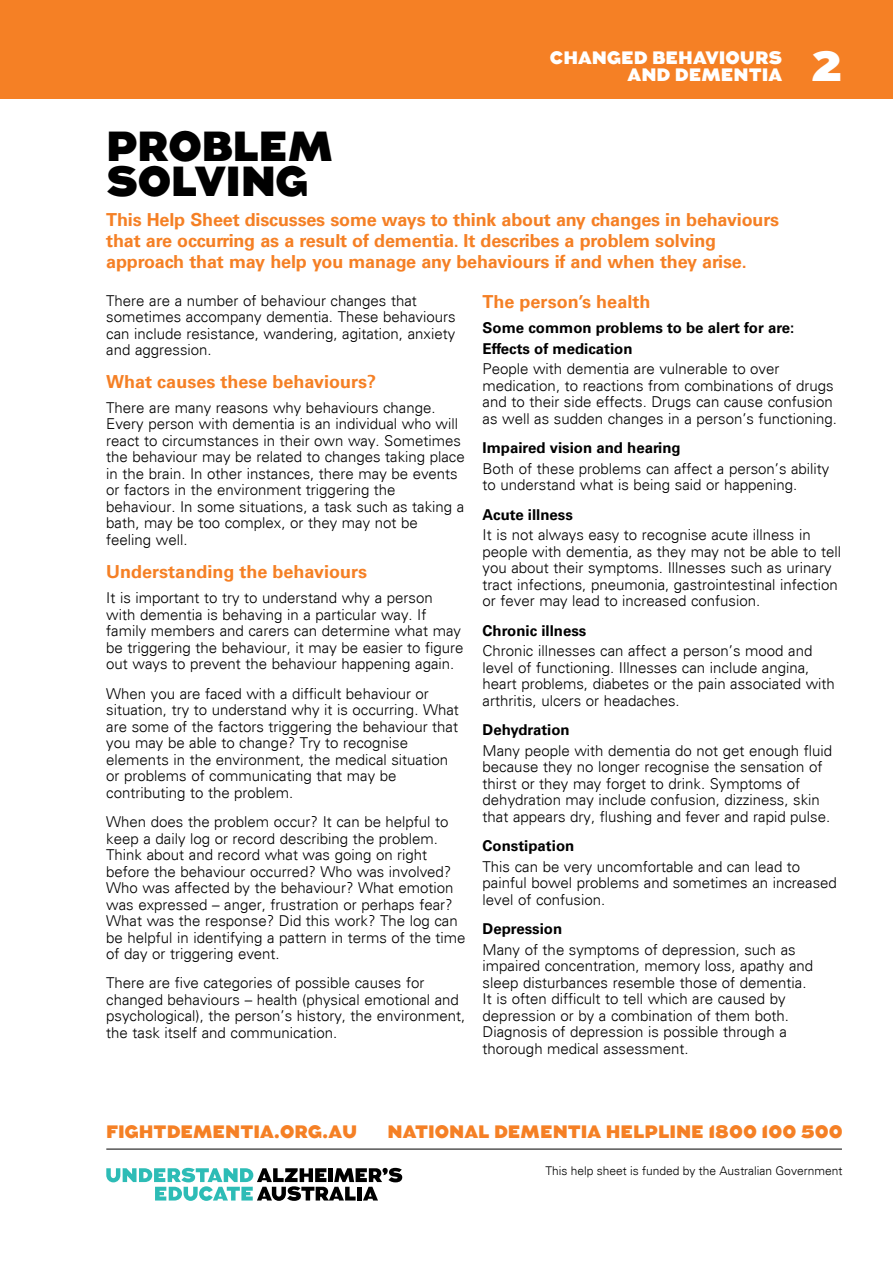
<style>
.page{position:relative;width:893px;height:1263px;background:#fff}
.page>*{position:absolute;margin:0;border:0;box-sizing:border-box;transform-origin:0 0}
.t1{font:900 42px/34.5px "Augustus";letter-spacing:-.01em;color:#000}
.t2{font:900 42px "Augustus";color:#fff}
.t3{font:700 18px/21px "Univers LT Std";letter-spacing:-.01em;color:#f58025}
.t4{font:900 18px "Augustus";color:#f58025}
.t5{font:900 18px/17.2px "Augustus";color:#fff;text-align:right}
.t6{font:300 15px/16.5px "Univers";color:#000}
.t7{font:700 15px/20.7px "Univers LT Std";color:#000}
.t8{font:300 12px "Univers";color:#000}
</style>
<div class="page">
<div style="left:0;top:0;width:893px;height:99px;background:#f58025"></div>
<hr style="left:106px;top:1149px;width:736px;height:1px;background:#000">
<svg style="left:106px;top:1168px;width:296px;height:33px"></svg>
<p class="t5" style="left:550px;top:49px;width:234px">CHANGED BEHAVIOURS<br>AND DEMENTIA</p>
<h1 class="t2" style="left:812px;top:41px;width:31px">2</h1>
<h1 class="t1" style="left:106px;top:130px;width:228px">PROBLEM<br>SOLVING</h1>
<p class="t3" style="left:106px;top:210px;width:674px">This Help Sheet discusses some ways to think about any changes in behaviours that are occurring as a result of dementia. It describes a problem solving approach that may help you manage any behaviours if and when they arise.</p>
<p class="t6" style="left:106px;top:292px;width:351px">There are a number of behaviour changes that sometimes accompany dementia. These behaviours can include resistance, wandering, agitation, anxiety and aggression.</p>
<p class="t3" style="left:106px;top:371px;width:271px">What causes these behaviours?</p>
<p class="t6" style="left:106px;top:399px;width:360px">There are many reasons why behaviours change.<br>Every person with dementia is an individual who will react to circumstances in their own way. Sometimes the behaviour may be related to changes taking place in the brain. In other instances, there may be events or factors in the environment triggering the behaviour. In some situations, a task such as taking a bath, may be too complex, or they may not be feeling well.</p>
<p class="t3" style="left:106px;top:562px;width:262px">Understanding the behaviours</p>
<p class="t6" style="left:106px;top:590px;width:359px">It is important to try to understand why a person with dementia is behaving in a particular way. If family members and carers can determine what may be triggering the behaviour, it may be easier to figure out ways to prevent the behaviour happening again.</p>
<p class="t6" style="left:106px;top:685px;width:354px">When you are faced with a difficult behaviour or situation, try to understand why it is occurring. What are some of the factors triggering the behaviour that you may be able to change? Try to recognise elements in the environment, the medical situation or problems of communicating that may be contributing to the problem.</p>
<p class="t6" style="left:106px;top:813px;width:361px">When does the problem occur? It can be helpful to keep a daily log or record describing the problem.<br>Think about and record what was going on right before the behaviour occurred? Who was involved?<br>Who was affected by the behaviour? What emotion was expressed – anger, frustration or perhaps fear?<br>What was the response? Did this work? The log can be helpful in identifying a pattern in terms of the time of day or triggering event.</p>
<p class="t6" style="left:106px;top:975px;width:360px">There are five categories of possible causes for changed behaviours – health (physical emotional and psychological), the person’s history, the environment, the task itself and communication.</p>
<p class="t3" style="left:483px;top:291px;width:169px">The person’s health</p>
<p class="t7" style="left:483px;top:317px;width:313px">Some common problems to be alert for are:<br>Effects of medication</p>
<p class="t6" style="left:483px;top:361px;width:356px">People with dementia are vulnerable to over medication, to reactions from combinations of drugs and to their side effects. Drugs can cause confusion as well as sudden changes in a person’s functioning.</p>
<p class="t7" style="left:483px;top:438px;width:200px">Impaired vision and hearing</p>
<p class="t6" style="left:483px;top:460px;width:348px">Both of these problems can affect a person’s ability to understand what is being said or happening.</p>
<p class="t7" style="left:483px;top:504px;width:92px">Acute illness</p>
<p class="t6" style="left:483px;top:527px;width:360px">It is not always easy to recognise acute illness in people with dementia, as they may not be able to tell you about their symptoms. Illnesses such as urinary tract infections, pneumonia, gastrointestinal infection or fever may lead to increased confusion.</p>
<p class="t7" style="left:483px;top:620px;width:105px">Chronic illness</p>
<p class="t6" style="left:483px;top:643px;width:354px">Chronic illnesses can affect a person’s mood and level of functioning. Illnesses can include angina, heart problems, diabetes or the pain associated with arthritis, ulcers or headaches.</p>
<p class="t7" style="left:483px;top:720px;width:89px">Dehydration</p>
<p class="t6" style="left:483px;top:742px;width:351px">Many people with dementia do not get enough fluid because they no longer recognise the sensation of thirst or they may forget to drink. Symptoms of dehydration may include confusion, dizziness, skin that appears dry, flushing and fever and rapid pulse.</p>
<p class="t7" style="left:483px;top:836px;width:93px">Constipation</p>
<p class="t6" style="left:483px;top:858px;width:356px">This can be very uncomfortable and can lead to painful bowel problems and sometimes an increased level of confusion.</p>
<p class="t7" style="left:483px;top:919px;width:81px">Depression</p>
<p class="t6" style="left:483px;top:941px;width:332px">Many of the symptoms of depression, such as impaired concentration, memory loss, apathy and sleep disturbances resemble those of dementia.<br>It is often difficult to tell which are caused by depression or by a combination of them both.<br>Diagnosis of depression is possible through a thorough medical assessment.</p>
<p class="t4" style="left:106px;top:1121px;width:252px">FIGHTDEMENTIA.ORG.AU</p>
<p class="t4" style="left:387px;top:1121px;width:457px">NATIONAL DEMENTIA HELPLINE 1800 100 500</p>
<p class="t8" style="left:546px;top:1164px;width:298px">This help sheet is funded by the Australian Government</p>
</div>
